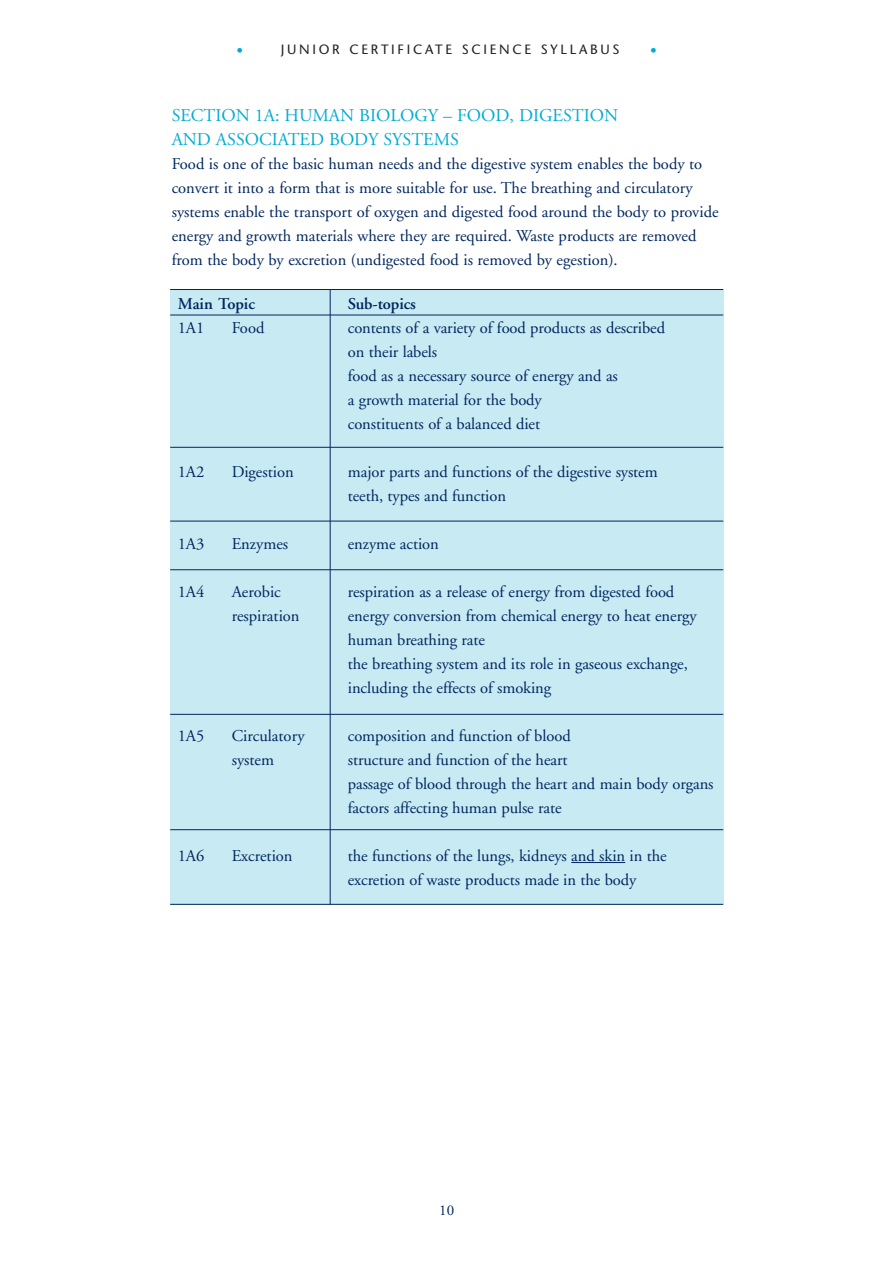
<style>
.page{position:relative;width:893px;height:1263px;background:#fff}
.page>*{position:absolute;margin:0;border:0;box-sizing:border-box;transform-origin:0 0}
.t1{font:18px/24px "Adobe Garamond";color:#00acd5}
.t2{font:16.5px/24px "Adobe Garamond";letter-spacing:-.005em;color:#00265e}
.t3{font:600 16.5px "Adobe Garamond";letter-spacing:-.005em;color:#00265e}
.t4{font:15px "Adobe Garamond";color:#00265e}
.t5{font:13.5px "Stone Sans";letter-spacing:.2em;color:#231f1f}
.t6{font:13.5px "Stone Sans";color:#00acd5}
</style>
<div class="page">
<div style="left:170px;top:290px;width:553px;height:615px;background:#c8eaf3"></div>
<hr style="left:571px;top:862px;width:54px;height:1px;background:#00265e">
<hr style="left:170px;top:447px;width:553px;height:1px;background:#00265e">
<hr style="left:170px;top:289px;width:553px;height:1px;background:#00265e">
<hr style="left:170px;top:315px;width:553px;height:1px;background:#00265e">
<hr style="left:170px;top:521px;width:553px;height:1px;background:#00265e">
<hr style="left:170px;top:569px;width:553px;height:1px;background:#00265e">
<hr style="left:170px;top:714px;width:553px;height:1px;background:#00265e">
<hr style="left:170px;top:829px;width:553px;height:1px;background:#00265e">
<hr style="left:170px;top:904px;width:553px;height:1px;background:#00265e">
<hr style="left:330px;top:290px;width:1px;height:615px;background:#00265e">
<p class="t6" style="left:236px;top:42px;width:8px">•</p>
<p class="t5" style="left:281px;top:41px;width:340px">JUNIOR CERTIFICATE SCIENCE SYLLABUS</p>
<p class="t6" style="left:650px;top:42px;width:8px">•</p>
<p class="t1" style="left:172px;top:104px;width:448px">SECTION 1A: HUMAN BIOLOGY – FOOD, DIGESTION<br>AND ASSOCIATED BODY SYSTEMS</p>
<p class="t2" style="left:172px;top:152px;width:548px">Food is one of the basic human needs and the digestive system enables the body to convert it into a form that is more suitable for use. The breathing and circulatory systems enable the transport of oxygen and digested food around the body to provide energy and growth materials where they are required. Waste products are removed from the body by excretion (undigested food is removed by egestion).</p>
<p class="t3" style="left:178px;top:295px;width:79px">Main Topic</p>
<p class="t2" style="left:178px;top:316px;width:28px">1A1</p>
<p class="t2" style="left:232px;top:316px;width:34px">Food</p>
<p class="t2" style="left:178px;top:460px;width:28px">1A2</p>
<p class="t2" style="left:232px;top:460px;width:64px">Digestion</p>
<p class="t2" style="left:178px;top:532px;width:28px">1A3</p>
<p class="t2" style="left:232px;top:532px;width:58px">Enzymes</p>
<p class="t2" style="left:178px;top:580px;width:28px">1A4</p>
<p class="t2" style="left:232px;top:580px;width:69px">Aerobic respiration</p>
<p class="t2" style="left:178px;top:724px;width:28px">1A5</p>
<p class="t2" style="left:232px;top:724px;width:74px">Circulatory system</p>
<p class="t2" style="left:178px;top:844px;width:28px">1A6</p>
<p class="t2" style="left:232px;top:844px;width:62px">Excretion</p>
<p class="t3" style="left:348px;top:295px;width:70px">Sub-topics</p>
<p class="t2" style="left:348px;top:316px;width:319px">contents of a variety of food products as described on their labels<br>food as a necessary source of energy and as<br>a growth material for the body<br>constituents of a balanced diet</p>
<p class="t2" style="left:348px;top:460px;width:311px">major parts and functions of the digestive system teeth, types and function</p>
<p class="t2" style="left:348px;top:532px;width:92px">enzyme action</p>
<p class="t2" style="left:348px;top:580px;width:350px">respiration as a release of energy from digested food energy conversion from chemical energy to heat energy human breathing rate<br>the breathing system and its role in gaseous exchange, including the effects of smoking</p>
<p class="t2" style="left:348px;top:724px;width:367px">composition and function of blood<br>structure and function of the heart<br>passage of blood through the heart and main body organs factors affecting human pulse rate</p>
<p class="t2" style="left:348px;top:844px;width:320px">the functions of the lungs, kidneys and skin in the excretion of waste products made in the body</p>
<p class="t4" style="left:439px;top:1202px;width:16px">10</p>
</div>
